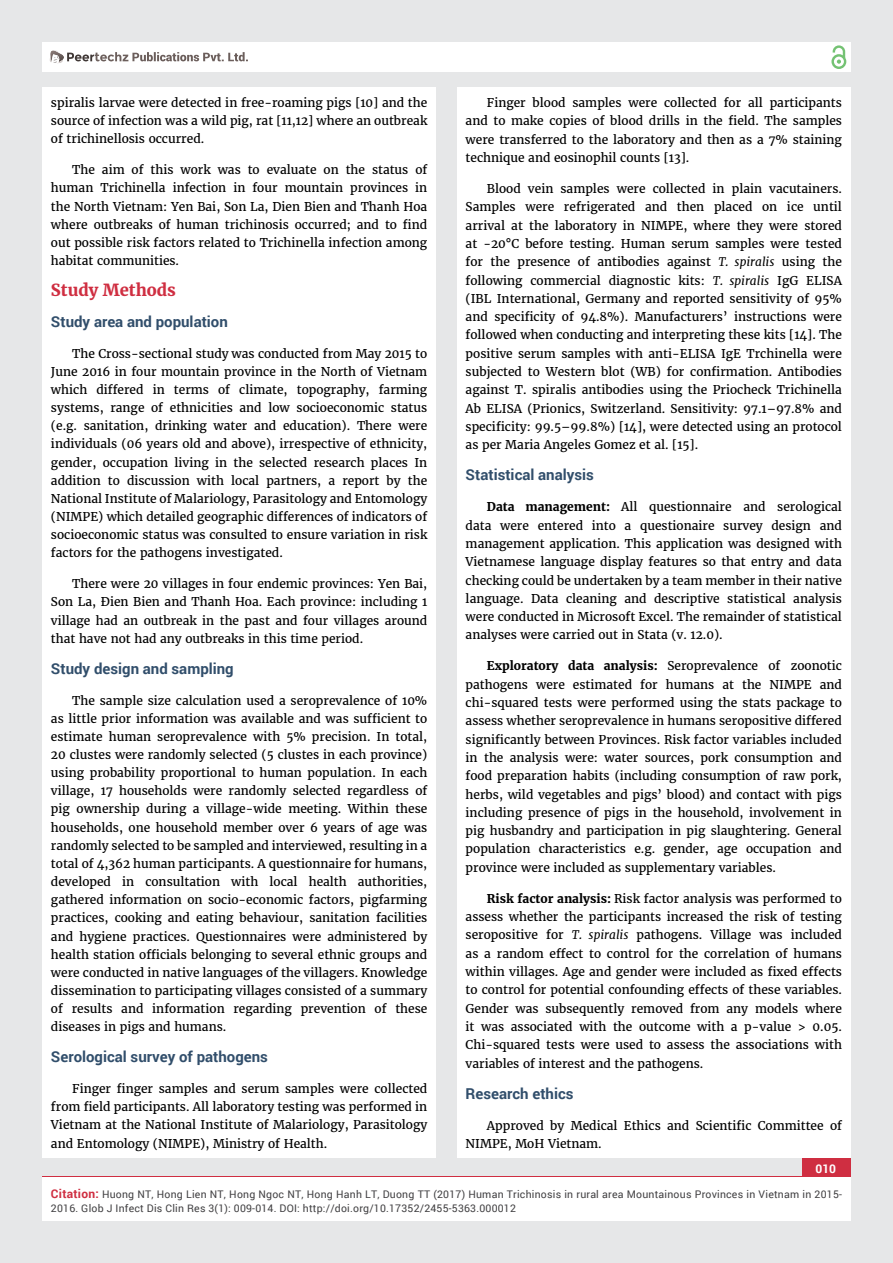
<style>
.page{position:relative;width:893px;height:1263px;background:#e6e7e8}
.page>*{position:absolute;margin:0;border:0;box-sizing:border-box;transform-origin:0 0}
.t1{font:700 16.5px "Merriweather";color:#cf2e41}
.t2{font:700 15px "Roboto";color:#314e6b}
.t3{font:12px/18.3px "Merriweather";color:#000;text-align:justify}
.t4{font:700 12px "Roboto";color:#fff}
.t5{font:10.5px/13.5px "Roboto";letter-spacing:.02em;color:#414042}
.s1{font-style:italic}
.s2{font-weight:700}
.s3{font-weight:700;font-size:12px;color:#cf2e41}
</style>
<div class="page">
<div style="left:42px;top:43px;width:808px;height:29px;background:#fff"></div>
<div style="left:831px;top:54px;width:15px;height:15px;border:2px solid #74c273;border-radius:50%"></div>
<svg style="left:831px;top:45px;width:15px;height:19px"></svg>
<div style="left:802px;top:1157px;width:48px;height:56px;background:#cf2e41"></div>
<svg style="left:49px;top:50px;width:199px;height:14px"></svg>
<div style="left:42px;top:1177px;width:808px;height:43px;background:#fff"></div>
<div style="left:42px;top:87px;width:394px;height:1070px;background:#fff"></div>
<div style="left:457px;top:87px;width:393px;height:1070px;background:#fff"></div>
<p class="t3" style="left:51px;top:94px;width:378px">spiralis larvae were detected in free-roaming pigs [10] and the source of infection was a wild pig, rat [11,12] where an outbreak of trichinellosis occurred.</p>
<p class="t3" style="left:51px;top:161px;width:378px;text-indent:21px">The aim of this work was to evaluate on the status of human Trichinella infection in four mountain provinces in the North Vietnam: Yen Bai, Son La, Dien Bien and Thanh Hoa where outbreaks of human trichinosis occurred; and to find out possible risk factors related to Trichinella infection among habitat communities.</p>
<h1 class="t1" style="left:51px;top:280px;width:126px">Study Methods</h1>
<p class="t2" style="left:51px;top:311px;width:178px">Study area and population</p>
<p class="t3" style="left:51px;top:344px;width:378px;text-indent:21px">The Cross-sectional study was conducted from May 2015 to June 2016 in four mountain province in the North of Vietnam which differed in terms of climate, topography, farming systems, range of ethnicities and low socioeconomic status (e.g. sanitation, drinking water and education). There were individuals (06 years old and above), irrespective of ethnicity, gender, occupation living in the selected research places In addition to discussion with local partners, a report by the National Institute of Malariology, Parasitology and Entomology (NIMPE) which detailed geographic differences of indicators of socioeconomic status was consulted to ensure variation in risk factors for the pathogens investigated.</p>
<p class="t3" style="left:51px;top:575px;width:378px;text-indent:21px">There were 20 villages in four endemic provinces: Yen Bai, Son La, Đien Bien and Thanh Hoa. Each province: including 1 village had an outbreak in the past and four villages around that have not had any outbreaks in this time period.</p>
<p class="t2" style="left:51px;top:658px;width:184px">Study design and sampling</p>
<p class="t3" style="left:51px;top:691px;width:378px;text-indent:21px">The sample size calculation used a seroprevalence of 10% as little prior information was available and was sufficient to estimate human seroprevalence with 5% precision. In total, 20 clustes were randomly selected (5 clustes in each province) using probability proportional to human population. In each village, 17 households were randomly selected regardless of pig ownership during a village-wide meeting. Within these households, one household member over 6 years of age was randomly selected to be sampled and interviewed, resulting in a total of 4,362 human participants. A questionnaire for humans, developed in consultation with local health authorities, gathered information on socio-economic factors, pigfarming practices, cooking and eating behaviour, sanitation facilities and hygiene practices. Questionnaires were administered by health station officials belonging to several ethnic groups and were conducted in native languages of the villagers. Knowledge dissemination to participating villages consisted of a summary of results and information regarding prevention of these diseases in pigs and humans.</p>
<p class="t2" style="left:51px;top:1046px;width:218px">Serological survey of pathogens</p>
<p class="t3" style="left:51px;top:1080px;width:378px;text-indent:21px">Finger finger samples and serum samples were collected from field participants. All laboratory testing was performed in Vietnam at the National Institute of Malariology, Parasitology and Entomology (NIMPE), Ministry of Health.</p>
<p class="t3" style="left:466px;top:94px;width:378px;text-indent:21px">Finger blood samples were collected for all participants and to make copies of blood drills in the field. The samples were transferred to the laboratory and then as a 7% staining technique and eosinophil counts [13].</p>
<p class="t3" style="left:466px;top:180px;width:378px;text-indent:21px">Blood vein samples were collected in plain vacutainers.<br>Samples were refrigerated and then placed on ice until arrival at the laboratory in NIMPE, where they were stored at -20°C before testing. Human serum samples were tested for the presence of antibodies against <span class="s1">T. spiralis</span> using the following commercial diagnostic kits: <span class="s1">T. spiralis</span> IgG ELISA (IBL International, Germany and reported sensitivity of 95% and specificity of 94.8%). Manufacturers’ instructions were followed when conducting and interpreting these kits [14]. The positive serum samples with anti-ELISA IgE Trchinella were subjected to Western blot (WB) for confirmation. Antibodies against T. spiralis antibodies using the Priocheck Trichinella Ab ELISA (Prionics, Switzerland. Sensitivity: 97.1–97.8% and specificity: 99.5–99.8%) [14], were detected using an protocol as per Maria Angeles Gomez et al. [15].</p>
<p class="t2" style="left:466px;top:465px;width:130px">Statistical analysis</p>
<p class="t3" style="left:466px;top:498px;width:378px;text-indent:21px"><span class="s2">Data management:</span> All questionnaire and serological data were entered into a questionaire survey design and management application. This application was designed with Vietnamese language display features so that entry and data checking could be undertaken by a team member in their native language. Data cleaning and descriptive statistical analysis were conducted in Microsoft Excel. The remainder of statistical analyses were carried out in Stata (v. 12.0).</p>
<p class="t3" style="left:466px;top:657px;width:378px;text-indent:21px"><span class="s2">Exploratory data analysis:</span> Seroprevalence of zoonotic pathogens were estimated for humans at the NIMPE and chi-squared tests were performed using the stats package to assess whether seroprevalence in humans seropositive differed significantly between Provinces. Risk factor variables included in the analysis were: water sources, pork consumption and food preparation habits (including consumption of raw pork, herbs, wild vegetables and pigs’ blood) and contact with pigs including presence of pigs in the household, involvement in pig husbandry and participation in pig slaughtering. General population characteristics e.g. gender, age occupation and province were included as supplementary variables.</p>
<p class="t3" style="left:466px;top:889px;width:378px;text-indent:21px"><span class="s2">Risk factor analysis:</span> Risk factor analysis was performed to assess whether the participants increased the risk of testing seropositive for <span class="s1">T. spiralis</span> pathogens. Village was included as a random effect to control for the correlation of humans within villages. Age and gender were included as fixed effects to control for potential confounding effects of these variables.<br>Gender was subsequently removed from any models where it was associated with the outcome with a p-value &gt; 0.05.<br>Chi-squared tests were used to assess the associations with variables of interest and the pathogens.</p>
<p class="t2" style="left:466px;top:1083px;width:109px">Research ethics</p>
<p class="t3" style="left:466px;top:1116px;width:378px;text-indent:21px">Approved by Medical Ethics and Scientific Committee of<br>NIMPE, MoH Vietnam.</p>
<p class="t4" style="left:815px;top:1161px;width:22px">010</p>
<p class="t5" style="left:51px;top:1188px;width:792px"><span class="s3">Citation:</span> Huong NT, Hong Lien NT, Hong Ngoc NT, Hong Hanh LT, Duong TT (2017) Human Trichinosis in rural area Mountainous Provinces in Vietnam in 2015-<br>2016. Glob J Infect Dis Clin Res 3(1): 009-014. DOI: http://doi.org/10.17352/2455-5363.000012</p>
</div>
